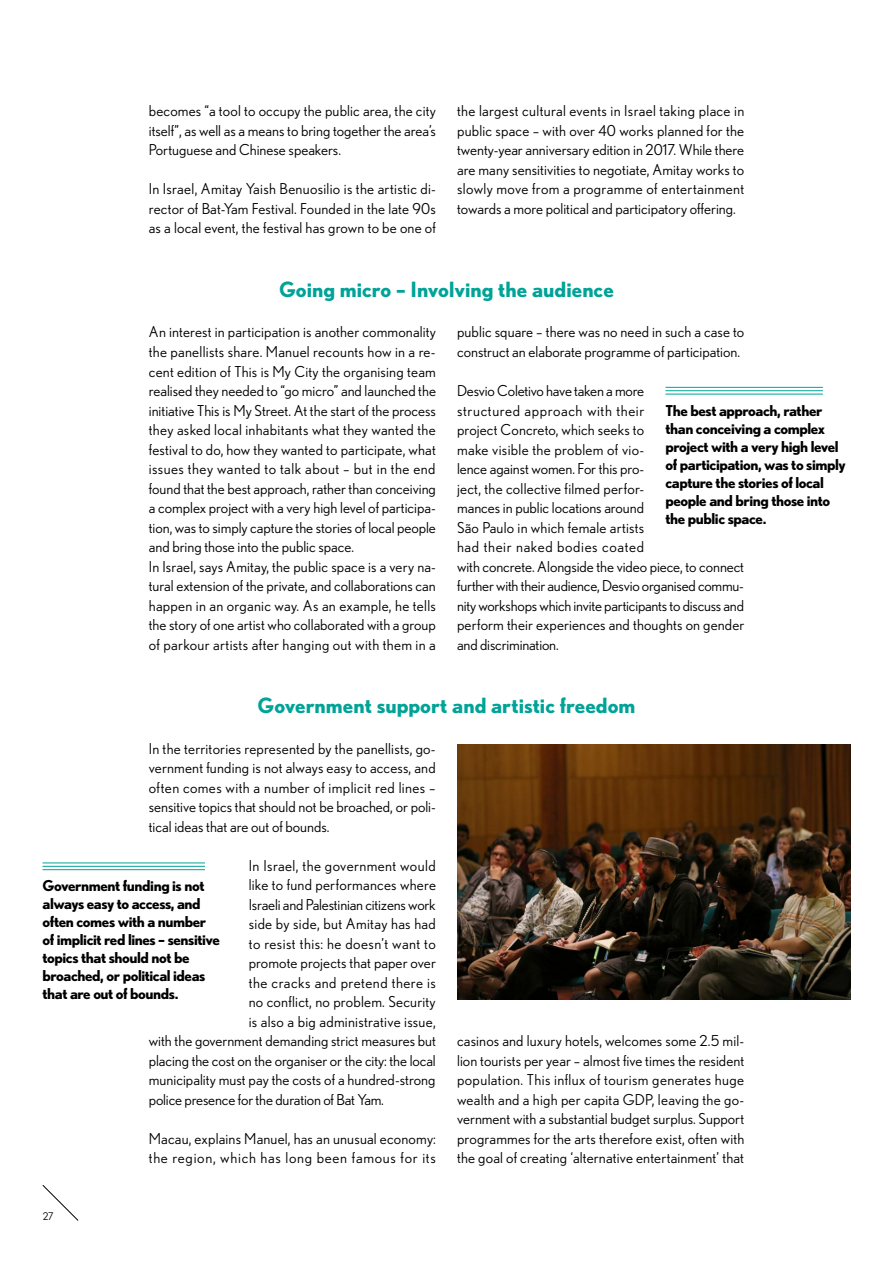
<style>
.page{position:relative;width:893px;height:1263px;background:#fff}
.page>*{position:absolute;margin:0;border:0;box-sizing:border-box;transform-origin:0 0}
.t1{font:700 21px "Nobel";color:#00a397}
.t2{font:15px/19.5px "Nobel";letter-spacing:.005em;color:#000;text-align:justify}
.t3{font:700 15px/18px "Nobel";letter-spacing:-.03em;color:#000}
.t4{font:15px "Nobel";letter-spacing:.03em;color:#000}
.t5{font:15px "Nobel";letter-spacing:.035em;color:#000}
.t6{font:10.5px "Nobel";color:#000}
</style>
<div class="page">
<svg style="left:42px;top:1185px;width:37px;height:36px"></svg>
<img style="left:457px;top:744px;width:393px;height:255px">
<hr style="left:665px;top:387px;width:158px;height:1px;background:#00a397">
<hr style="left:665px;top:390px;width:158px;height:1px;background:#00a397">
<hr style="left:665px;top:394px;width:158px;height:1px;background:#00a397">
<hr style="left:43px;top:862px;width:162px;height:1px;background:#00a397">
<hr style="left:43px;top:866px;width:162px;height:1px;background:#00a397">
<hr style="left:43px;top:869px;width:162px;height:1px;background:#00a397">
<p class="t2" style="left:149px;top:101px;width:289px">becomes “a tool to occupy the public area, the city itself”, as well as a means to bring together the area’s Portuguese and Chinese speakers.</p>
<p class="t2" style="left:149px;top:179px;width:289px">In Israel, Amitay Yaish Benuosilio is the artistic di&shy;rector of Bat-Yam Festival. Founded in the late 90s as a local event, the festival has grown to be one of</p>
<p class="t2" style="left:457px;top:101px;width:289px">the largest cultural events in Israel taking place in public space – with over 40 works planned for the twenty-year anniversary edition in 2017. While there are many sensitivities to negotiate, Amitay works to slowly move from a programme of entertainment towards a more political and participatory offering.</p>
<h1 class="t1" style="left:279px;top:277px;width:336px">Going micro – Involving the audience</h1>
<p class="t2" style="left:149px;top:322px;width:289px;text-align:left">An interest in participation is another commonality the panellists share. Manuel recounts how in a re&shy;cent edition of This is My City the organising team realised they needed to “go micro” and launched the initiative This is My Street. At the start of the process they asked local inhabitants what they wanted the festival to do, how they wanted to participate, what issues they wanted to talk about – but in the end found that the best approach, rather than conceiving a complex project with a very high level of participa&shy;tion, was to simply capture the stories of local people and bring those into the public space.<br>In Israel, says Amitay, the public space is a very na&shy;tural extension of the private, and collaborations can happen in an organic way. As an example, he tells the story of one artist who collaborated with a group of parkour artists after hanging out with them in a</p>
<p class="t2" style="left:457px;top:322px;width:289px">public square – there was no need in such a case to construct an elaborate programme of participation.</p>
<p class="t2" style="left:457px;top:381px;width:289px;text-align:left">Desvio Coletivo have taken a more<br>structured approach with their<br>project Concreto, which seeks to<br>make visible the problem of vio-<br>lence against women. For this pro-<br>ject, the collective filmed perfor-<br>mances in public locations around<br>São Paulo in which female artists<br>had their naked bodies coated<br>with concrete. Alongside the video piece, to connect further with their audience, Desvio organised commu&shy;nity workshops which invite participants to discuss and perform their experiences and thoughts on gender and discrimination.</p>
<p class="t3" style="left:665px;top:401px;width:182px">The best approach, rather than conceiving a complex project with a very high level of participation, was to simply capture the stories of local people and bring those into the public space.</p>
<h1 class="t1" style="left:257px;top:693px;width:379px">Government support and artistic freedom</h1>
<p class="t2" style="left:149px;top:739px;width:289px">In the territories represented by the panellists, go&shy;vernment funding is not always easy to access, and often comes with a number of implicit red lines – sensitive topics that should not be broached, or poli&shy;tical ideas that are out of bounds.</p>
<p class="t4" style="left:249px;top:856px;width:188px">In Israel, the government would</p>
<p class="t2" style="left:249px;top:875px;width:189px">like to fund performances where</p>
<p class="t2" style="left:249px;top:895px;width:189px">Israeli and Palestinian citizens work</p>
<p class="t2" style="left:249px;top:914px;width:189px">side by side, but Amitay has had</p>
<p class="t4" style="left:249px;top:934px;width:189px">to resist this: he doesn’t want to</p>
<p class="t2" style="left:249px;top:953px;width:189px">promote projects that paper over</p>
<p class="t5" style="left:249px;top:973px;width:189px">the cracks and pretend there is</p>
<p class="t2" style="left:249px;top:992px;width:189px">no conflict, no problem. Security</p>
<p class="t2" style="left:249px;top:1012px;width:189px">is also a big administrative issue,</p>
<p class="t2" style="left:149px;top:1031px;width:289px">with the government demanding strict measures but</p>
<p class="t2" style="left:149px;top:1051px;width:288px">placing the cost on the organiser or the city: the local</p>
<p class="t2" style="left:149px;top:1070px;width:288px">municipality must pay the costs of a hundred-strong</p>
<p class="t2" style="left:149px;top:1090px;width:237px">police presence for the duration of Bat Yam.</p>
<p class="t2" style="left:149px;top:1129px;width:289px">Macau, explains Manuel, has an unusual economy: the region, which has long been famous for its</p>
<p class="t3" style="left:43px;top:877px;width:179px">Government funding is not always easy to access, and often comes with a number of implicit red lines – sensitive topics that should not be broached, or political ideas that are out of bounds.</p>
<p class="t2" style="left:457px;top:1031px;width:289px">casinos and luxury hotels, welcomes some 2.5 mil&shy;lion tourists per year – almost five times the resident population. This influx of tourism generates huge wealth and a high per capita GDP, leaving the go&shy;vernment with a substantial budget surplus. Support programmes for the arts therefore exist, often with the goal of creating ‘alternative entertainment’ that</p>
<p class="t6" style="left:43px;top:1210px;width:12px">27</p>
</div>
